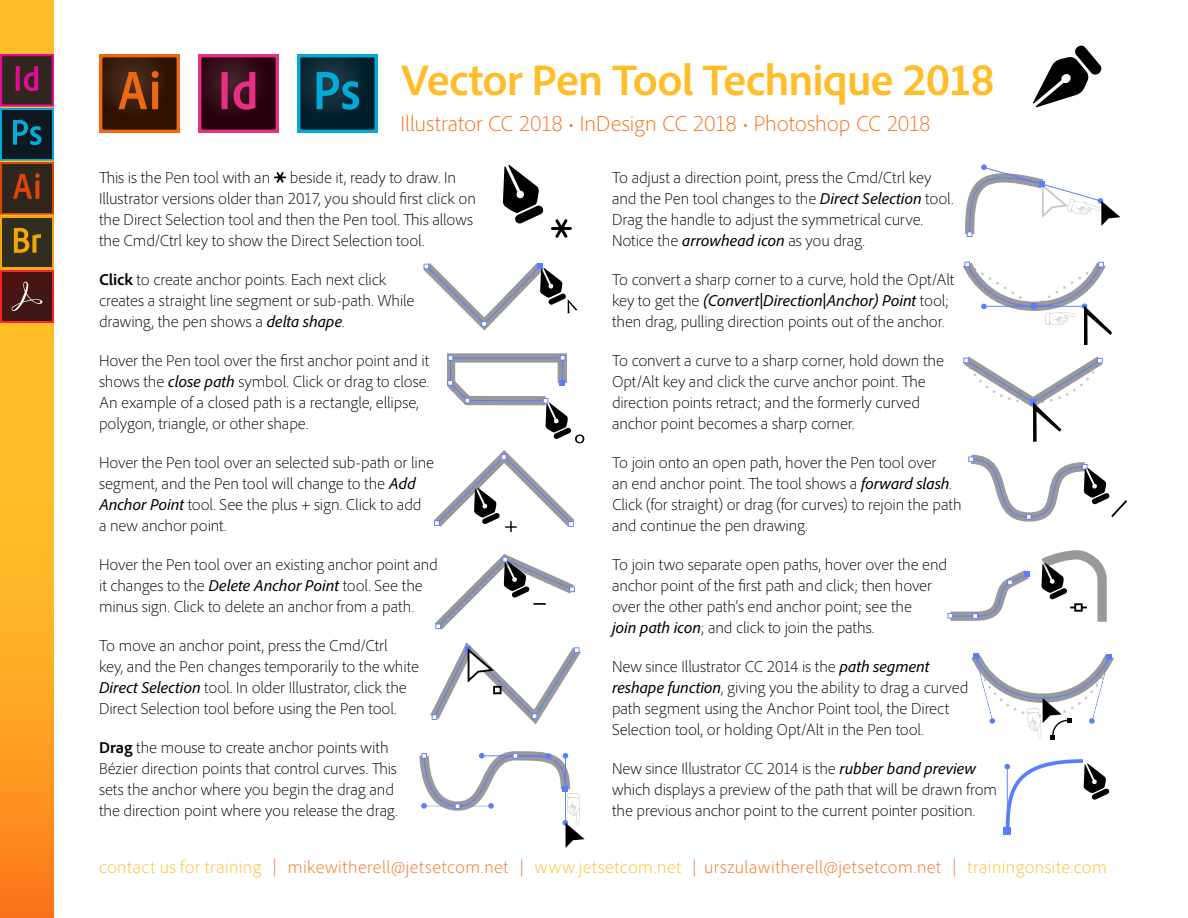
<style>
.page{position:relative;width:1188px;height:918px;background:#fff}
.page>*{position:absolute;margin:0;border:0;box-sizing:border-box;transform-origin:0 0}
.t1{font:700 45px "Adobe Clean";letter-spacing:-.025em;color:#ffbd28}
.t2{font:27.9px "Myriad Pro";color:#000}
.t3{font:300 22.5px "Adobe Clean";letter-spacing:-.01em;color:#f87019}
.t4{font:22.35px "Myriad Pro";color:#000}
.t5{font:300 18px "Adobe Clean";letter-spacing:.025em;color:#f87019}
.t6{font:300 16.5px/21px "Adobe Clean";letter-spacing:-.01em;color:#000}
.s1{font-weight:700}
.s2{font-weight:400;font-style:italic}
.s3{color:#ffbd28}
</style>
<div class="page">
<svg style="left:435px;top:554px;width:140px;height:76px"></svg>
<svg style="left:430px;top:642px;width:151px;height:83px"></svg>
<div style="left:494px;top:687px;width:7px;height:6px;background:#fff"></div>
<div style="left:493px;top:686px;width:9px;height:8px;border:2px solid #000"></div>
<svg style="left:423px;top:264px;width:154px;height:67px"></svg>
<svg style="left:434px;top:354px;width:150px;height:173px"></svg>
<svg style="left:503px;top:165px;width:41px;height:59px"></svg>
<hr style="left:552px;top:227px;width:18px;height:3px;background:#000">
<svg style="left:555px;top:219px;width:13px;height:19px"></svg>
<svg style="left:419px;top:751px;width:166px;height:97px"></svg>
<svg style="left:965px;top:164px;width:155px;height:73px"></svg>
<svg style="left:963px;top:261px;width:149px;height:84px"></svg>
<svg style="left:963px;top:356px;width:140px;height:86px"></svg>
<svg style="left:968px;top:454px;width:159px;height:68px"></svg>
<svg style="left:947px;top:550px;width:160px;height:72px"></svg>
<svg style="left:297px;top:54px;width:81px;height:79px;background:#064a5e"></svg>
<svg style="left:198px;top:54px;width:81px;height:79px;background:#601231"></svg>
<svg style="left:99px;top:54px;width:81px;height:79px;background:#662d0a"></svg>
<svg style="left:1033px;top:45px;width:69px;height:63px"></svg>
<svg style="left:971px;top:654px;width:143px;height:86px"></svg>
<svg style="left:1004px;top:759px;width:106px;height:76px"></svg>
<svg style="left:0;top:0;width:54px;height:918px;background:#feaa24"></svg>
<svg style="left:0;top:54px;width:54px;height:215px;background:#4d382e"></svg>
<svg style="left:0;top:270px;width:54px;height:53px"></svg>
<div style="left:2px;top:272px;width:50px;height:48px;background:#451514"></div>
<svg style="left:11px;top:282px;width:32px;height:29px"></svg>
<svg style="left:274px;top:172px;width:13px;height:11px"></svg>
<h1 class="t1" style="left:400px;top:53px;width:596px">Vector Pen Tool Technique 2018</h1>
<h3 class="t3" style="left:400px;top:110px;width:532px">Illustrator CC 2018 • InDesign CC 2018 • Photoshop CC 2018</h3>
<p class="t6" style="left:99px;top:167px;width:378px">This is the Pen tool with an beside it, ready to draw. In Illustrator versions older than 2017, you should first click on the Direct Selection tool and then the Pen tool. This allows the Cmd/Ctrl key to show the Direct Selection tool.</p>
<p class="t6" style="left:99px;top:269px;width:317px"><span class="s1">Click</span> to create anchor points. Each next click creates a straight line segment or sub-path. While drawing, the pen shows a <span class="s2">delta shape</span>.</p>
<p class="t6" style="left:99px;top:350px;width:332px">Hover the Pen tool over the first anchor point and it shows the <span class="s2">close path</span> symbol. Click or drag to close.<br>An example of a closed path is a rectangle, ellipse, polygon, triangle, or other shape.</p>
<p class="t6" style="left:99px;top:452px;width:337px">Hover the Pen tool over an selected sub-path or line segment, and the Pen tool will change to the <span class="s2">Add Anchor Point</span> tool. See the plus + sign. Click to add<br>a new anchor point.</p>
<p class="t6" style="left:99px;top:554px;width:340px">Hover the Pen tool over an existing anchor point and it changes to the <span class="s2">Delete Anchor Point</span> tool. See the minus sign. Click to delete an anchor from a path.</p>
<p class="t6" style="left:99px;top:635px;width:322px">To move an anchor point, press the Cmd/Ctrl<br>key, and the Pen changes temporarily to the white <span class="s2">Direct Selection</span> tool. In older Illustrator, click the Direct Selection tool before using the Pen tool.</p>
<p class="t6" style="left:99px;top:737px;width:300px"><span class="s1">Drag</span> the mouse to create anchor points with Bézier direction points that control curves. This sets the anchor where you begin the drag and the direction point where you release the drag.</p>
<p class="t6" style="left:612px;top:167px;width:343px">To adjust a direction point, press the Cmd/Ctrl key and the Pen tool changes to the <span class="s2">Direct Selection</span> tool.<br>Drag the handle to adjust the symmetrical curve.<br>Notice the <span class="s2">arrowhead icon</span> as you drag.</p>
<p class="t6" style="left:612px;top:269px;width:344px">To convert a sharp corner to a curve, hold the Opt/Alt key to get the <span class="s2">(Convert|Direction|Anchor) Point</span> tool; then drag, pulling direction points out of the anchor.</p>
<p class="t6" style="left:612px;top:350px;width:334px">To convert a curve to a sharp corner, hold down the Opt/Alt key and click the curve anchor point. The direction points retract; and the formerly curved anchor point becomes a sharp corner.</p>
<p class="t6" style="left:612px;top:452px;width:351px">To join onto an open path, hover the Pen tool over<br>an end anchor point. The tool shows a <span class="s2">forward slash</span>.<br>Click (for straight) or drag (for curves) to rejoin the path and continue the pen drawing.</p>
<p class="t6" style="left:612px;top:554px;width:337px">To join two separate open paths, hover over the end anchor point of the first path and click; then hover over the other path’s end anchor point; see the<br><span class="s2">join path icon</span>; and click to join the paths.</p>
<p class="t6" style="left:612px;top:656px;width:358px">New since Illustrator CC 2014 is the <span class="s2">path segment reshape function</span>, giving you the ability to drag a curved path segment using the Anchor Point tool, the Direct Selection tool, or holding Opt/Alt in the Pen tool.</p>
<p class="t6" style="left:612px;top:758px;width:387px">New since Illustrator CC 2014 is the <span class="s2">rubber band preview </span>which displays a preview of the path that will be drawn from the previous anchor point to the current pointer position.</p>
<p class="t5" style="left:99px;top:856px;width:1009px"><span class="s3">contact us for training</span> | mikewitherell@jetsetcom.net | <span class="s3">www.jetsetcom.net</span> | urszulawitherell@jetsetcom.net | <span class="s3">trainingonsite.com</span></p>
<h3 class="t4" style="left:504px;top:511px;width:15px">+</h3>
<h2 class="t2" style="left:533px;top:584px;width:15px">–</h2>
</div>
